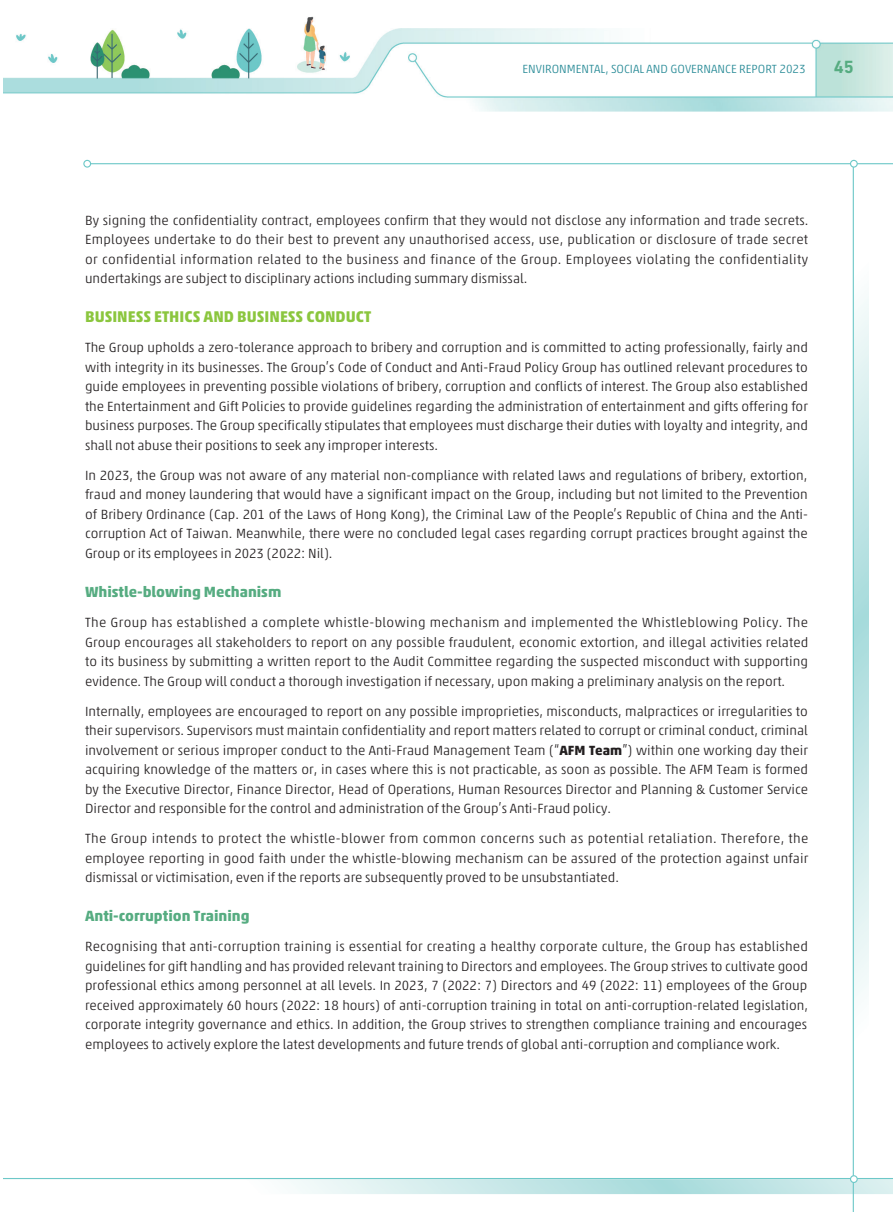
<style>
.page{position:relative;width:893px;height:1212px;background:#fff}
.page>*{position:absolute;margin:0;border:0;box-sizing:border-box;transform-origin:0 0}
.t1{font:700 18px "DIN Next LT Pro";color:#56ac81}
._3__標題{font:700 15.75px "Akko Pro";color:#8bc63e}
._4__副標題{font:700 15px "Akko Pro";color:#56ac81}
._1__內文{font:300 13.5px/19.5px "Akko Pro";color:#231f20;text-align:justify}
.t2{font:300 12px "Akko Pro";color:#298b97}
.s1{font-weight:700}
</style>
<div class="page">
<img style="left:3px;top:16px;width:890px;height:1196px">
<img style="left:110px;top:1179px;width:783px;height:15px">
<img style="left:854px;top:164px;width:15px;height:1013px">
<hr style="left:3px;top:1178px;width:890px;height:1px;background:#6dc8c8">
<hr style="left:853px;top:164px;width:1px;height:1048px;background:#6dc8c8">
<div style="left:850px;top:1176px;width:7px;height:6px;background:#fff;border-radius:50%"></div>
<div style="left:850px;top:1175px;width:8px;height:8px;border:1px solid #6dc8c8;border-radius:50%"></div>
<hr style="left:89px;top:163px;width:804px;height:1px;background:#6dc8c8">
<div style="left:84px;top:160px;width:7px;height:7px;background:#fff;border-radius:50%"></div>
<div style="left:83px;top:160px;width:8px;height:8px;border:1px solid #6dc8c8;border-radius:50%"></div>
<div style="left:850px;top:160px;width:7px;height:7px;background:#fff;border-radius:50%"></div>
<div style="left:850px;top:160px;width:8px;height:8px;border:1px solid #6dc8c8;border-radius:50%"></div>
<p class="t2" style="left:522px;top:61px;width:285px">ENVIRONMENTAL, SOCIAL AND GOVERNANCE REPORT 2023</p>
<h1 class="t1" style="left:834px;top:57px;width:22px">45</h1>
<p class="_1__內文" style="left:85px;top:210px;width:725px">By signing the confidentiality contract, employees confirm that they would not disclose any information and trade secrets.<br>Employees undertake to do their best to prevent any unauthorised access, use, publication or disclosure of trade secret or confidential information related to the business and finance of the Group. Employees violating the confidentiality undertakings are subject to disciplinary actions including summary dismissal.</p>
<p class="_3__標題" style="left:85px;top:307px;width:288px">BUSINESS ETHICS AND BUSINESS CONDUCT</p>
<p class="_1__內文" style="left:85px;top:338px;width:724px">The Group upholds a zero-tolerance approach to bribery and corruption and is committed to acting professionally, fairly and with integrity in its businesses. The Group’s Code of Conduct and Anti-Fraud Policy Group has outlined relevant procedures to guide employees in preventing possible violations of bribery, corruption and conflicts of interest. The Group also established the Entertainment and Gift Policies to provide guidelines regarding the administration of entertainment and gifts offering for business purposes. The Group specifically stipulates that employees must discharge their duties with loyalty and integrity, and shall not abuse their positions to seek any improper interests.</p>
<p class="_1__內文" style="left:85px;top:465px;width:724px">In 2023, the Group was not aware of any material non-compliance with related laws and regulations of bribery, extortion, fraud and money laundering that would have a significant impact on the Group, including but not limited to the Prevention of Bribery Ordinance (Cap. 201 of the Laws of Hong Kong), the Criminal Law of the People’s Republic of China and the Anti&shy;corruption Act of Taiwan. Meanwhile, there were no concluded legal cases regarding corrupt practices brought against the Group or its employees in 2023 (2022: Nil).</p>
<p class="_4__副標題" style="left:85px;top:582px;width:198px">Whistle-blowing Mechanism</p>
<p class="_1__內文" style="left:85px;top:612px;width:725px">The Group has established a complete whistle-blowing mechanism and implemented the Whistleblowing Policy. The Group encourages all stakeholders to report on any possible fraudulent, economic extortion, and illegal activities related to its business by submitting a written report to the Audit Committee regarding the suspected misconduct with supporting evidence. The Group will conduct a thorough investigation if necessary, upon making a preliminary analysis on the report.</p>
<p class="_1__內文" style="left:85px;top:701px;width:724px">Internally, employees are encouraged to report on any possible improprieties, misconducts, malpractices or irregularities to their supervisors. Supervisors must maintain confidentiality and report matters related to corrupt or criminal conduct, criminal involvement or serious improper conduct to the Anti-Fraud Management Team (“<span class="s1">AFM Team</span>”) within one working day their acquiring knowledge of the matters or, in cases where this is not practicable, as soon as possible. The AFM Team is formed by the Executive Director, Finance Director, Head of Operations, Human Resources Director and Planning &amp; Customer Service Director and responsible for the control and administration of the Group’s Anti-Fraud policy.</p>
<p class="_1__內文" style="left:85px;top:828px;width:725px">The Group intends to protect the whistle-blower from common concerns such as potential retaliation. Therefore, the employee reporting in good faith under the whistle-blowing mechanism can be assured of the protection against unfair dismissal or victimisation, even if the reports are subsequently proved to be unsubstantiated.</p>
<p class="_4__副標題" style="left:85px;top:906px;width:166px">Anti-corruption Training</p>
<p class="_1__內文" style="left:85px;top:937px;width:725px">Recognising that anti-corruption training is essential for creating a healthy corporate culture, the Group has established guidelines for gift handling and has provided relevant training to Directors and employees. The Group strives to cultivate good professional ethics among personnel at all levels. In 2023, 7 (2022: 7) Directors and 49 (2022: 11) employees of the Group received approximately 60 hours (2022: 18 hours) of anti-corruption training in total on anti-corruption-related legislation, corporate integrity governance and ethics. In addition, the Group strives to strengthen compliance training and encourages employees to actively explore the latest developments and future trends of global anti-corruption and compliance work.</p>
</div>
